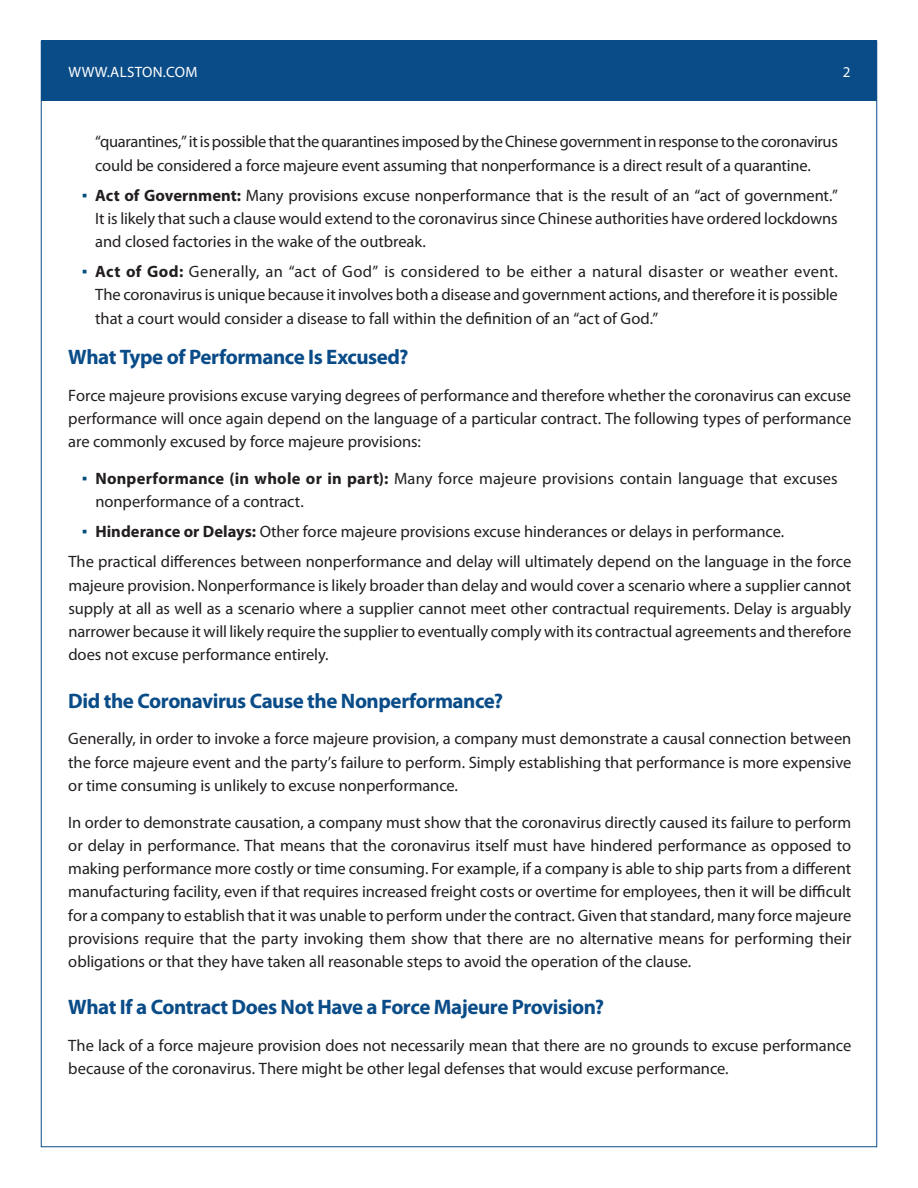
<style>
.page{position:relative;width:918px;height:1188px;background:#fff}
.page>*{position:absolute;margin:0;border:0;box-sizing:border-box;transform-origin:0 0}
.t1{font:700 21px "Myriad Pro";letter-spacing:-.02em;color:#0a4c88}
.t2{font:16.5px/23.2px "Myriad Pro";letter-spacing:-.005em;color:#231f20;text-align:justify}
.t3{font:15px "Myriad Pro";letter-spacing:.02em;color:#fff}
.s1{font-family:"Times New Roman";color:#044d7c}
.s2{font-weight:700}
</style>
<div class="page">
<div style="left:41px;top:40px;width:835px;height:61px;background:#0a4c88"></div>
<p class="t3" style="left:68px;top:62px;width:130px">WWW.ALSTON.COM</p>
<p class="t3" style="left:843px;top:62px;width:9px">2</p>
<p class="t2" style="left:95px;top:130px;width:744px">“quarantines,” it is possible that the quarantines imposed by the Chinese government in response to the coronavirus could be considered a force majeure event assuming that nonperformance is a direct result of a quarantine.</p>
<p class="t2" style="left:95px;top:183px;width:744px;text-indent:-13px"><span class="s1">▪</span> <span class="s2">Act of Government:</span> Many provisions excuse nonperformance that is the result of an “act of government.” It is likely that such a clause would extend to the coronavirus since Chinese authorities have ordered lockdowns and closed factories in the wake of the outbreak.</p>
<p class="t2" style="left:95px;top:260px;width:744px;text-indent:-13px"><span class="s1">▪</span> <span class="s2">Act of God:</span> Generally, an “act of God” is considered to be either a natural disaster or weather event.<br>The coronavirus is unique because it involves both a disease and government actions, and therefore it is possible that a court would consider a disease to fall within the definition of an “act of God.”</p>
<p class="t1" style="left:68px;top:343px;width:342px">What Type of Performance Is Excused?</p>
<p class="t2" style="left:68px;top:383px;width:784px">Force majeure provisions excuse varying degrees of performance and therefore whether the coronavirus can excuse performance will once again depend on the language of a particular contract. The following types of performance are commonly excused by force majeure provisions:</p>
<p class="t2" style="left:95px;top:467px;width:744px;text-indent:-13px"><span class="s1">▪</span> <span class="s2">Nonperformance (in whole or in part):</span> Many force majeure provisions contain language that excuses nonperformance of a contract.</p>
<p class="t2" style="left:68px;top:517px;width:785px;line-height:30px;text-indent:13px"><span class="s1">▪</span> <span class="s2">Hinderance or Delays:</span> Other force majeure provisions excuse hinderances or delays in performance.<br>The practical differences between nonperformance and delay will ultimately depend on the language in the force</p>
<p class="t2" style="left:68px;top:573px;width:785px">majeure provision. Nonperformance is likely broader than delay and would cover a scenario where a supplier cannot supply at all as well as a scenario where a supplier cannot meet other contractual requirements. Delay is arguably narrower because it will likely require the supplier to eventually comply with its contractual agreements and therefore does not excuse performance entirely.</p>
<p class="t1" style="left:68px;top:687px;width:436px">Did the Coronavirus Cause the Nonperformance?</p>
<p class="t2" style="left:68px;top:727px;width:785px">Generally, in order to invoke a force majeure provision, a company must demonstrate a causal connection between the force majeure event and the party’s failure to perform. Simply establishing that performance is more expensive or time consuming is unlikely to excuse nonperformance.</p>
<p class="t2" style="left:68px;top:810px;width:785px">In order to demonstrate causation, a company must show that the coronavirus directly caused its failure to perform or delay in performance. That means that the coronavirus itself must have hindered performance as opposed to making performance more costly or time consuming. For example, if a company is able to ship parts from a different manufacturing facility, even if that requires increased freight costs or overtime for employees, then it will be difficult for a company to establish that it was unable to perform under the contract. Given that standard, many force majeure provisions require that the party invoking them show that there are no alternative means for performing their obligations or that they have taken all reasonable steps to avoid the operation of the clause.</p>
<p class="t1" style="left:68px;top:994px;width:537px">What If a Contract Does Not Have a Force Majeure Provision?</p>
<p class="t2" style="left:68px;top:1034px;width:785px">The lack of a force majeure provision does not necessarily mean that there are no grounds to excuse performance because of the coronavirus. There might be other legal defenses that would excuse performance.</p>
</div>
